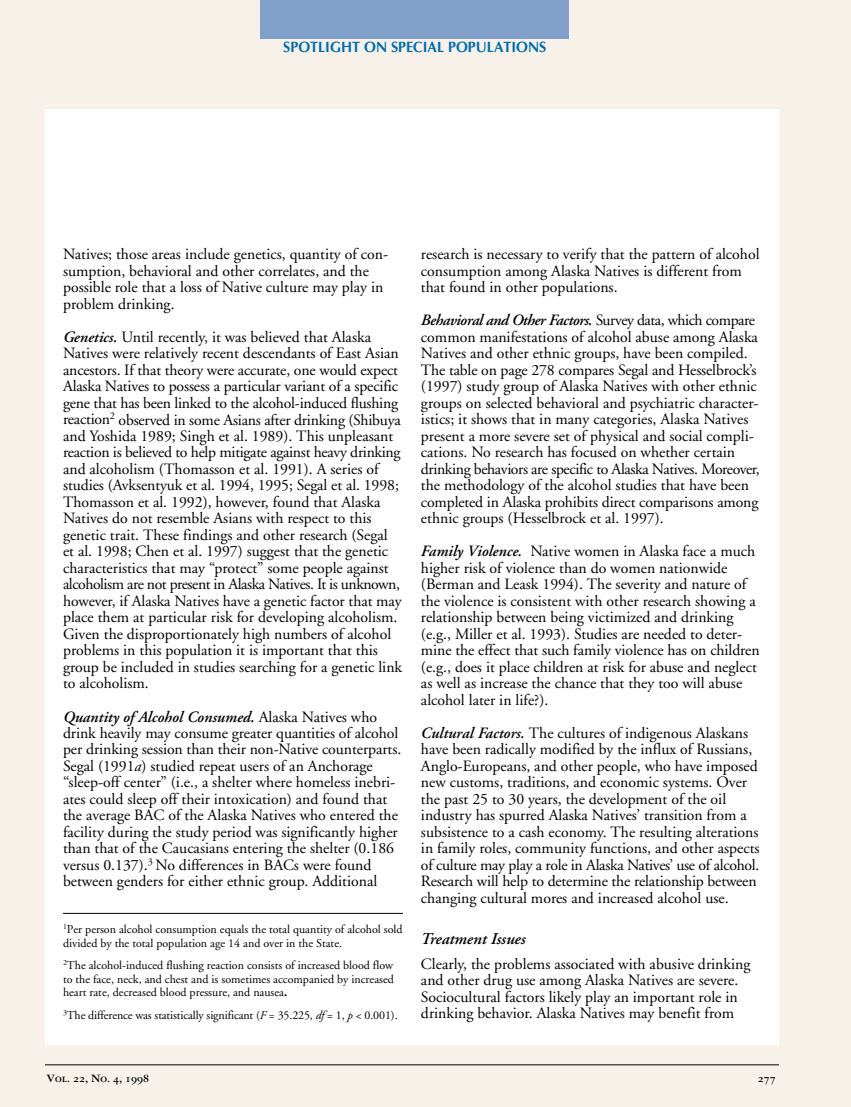
<style>
.page{position:relative;width:851px;height:1107px;background:#fff}
.page>*{position:absolute;margin:0;border:0;box-sizing:border-box;transform-origin:0 0}
.t1{font:italic 600 16.5px "Adobe Garamond";color:#000}
.t2{font:15.75px/16.5px "Adobe Garamond";color:#000}
.t3{font:700 15px "Optima";color:#006cac;scale:.95 1}
.t4{font:12px/13.5px "Adobe Garamond";color:#000}
.t5{font:12px "Garamond Three Bold SC";color:#000}
.s1{font-weight:600;font-style:italic}
.s2{font-style:italic}
.s3{font-weight:700}
</style>
<div class="page">
<div style="left:0;top:0;width:850px;height:1107px;background:#f7f1e9"></div>
<div style="left:260px;top:0;width:309px;height:38px;background:#81a1cb"></div>
<hr style="left:45px;top:1064px;width:733px;height:1px;background:#000">
<div style="left:45px;top:109px;width:733px;height:936px;background:#fff"></div>
<hr style="left:63px;top:913px;width:340px;height:1px;background:#000">
<p class="t3" style="left:283px;top:40px;width:278px">SPOTLIGHT ON SPECIAL POPULATIONS</p>
<p class="t2" style="left:63px;top:248px;width:327px">Natives; those areas include genetics, quantity of con&shy;sumption, behavioral and other correlates, and the possible role that a loss of Native culture may play in problem drinking.</p>
<p class="t2" style="left:63px;top:330px;width:341px"><span class="s1">Genetics.</span> Until recently, it was believed that Alaska Natives were relatively recent descendants of East Asian ancestors. If that theory were accurate, one would expect Alaska Natives to possess a particular variant of a specific gene that has been linked to the alcohol-induced flushing reaction<sup>2</sup> observed in some Asians after drinking (Shibuya and Yoshida 1989; Singh et al. 1989). This unpleasant reaction is believed to help mitigate against heavy drinking and alcoholism (Thomasson et al. 1991). A series of studies (Avksentyuk et al. 1994, 1995; Segal et al. 1998; Thomasson et al. 1992), however, found that Alaska Natives do not resemble Asians with respect to this genetic trait. These findings and other research (Segal et al. 1998; Chen et al. 1997) suggest that the genetic characteristics that may “protect” some people against alcoholism are not present in Alaska Natives. It is unknown, however, if Alaska Natives have a genetic factor that may place them at particular risk for developing alcoholism.<br>Given the disproportionately high numbers of alcohol problems in this population it is important that this group be included in studies searching for a genetic link to alcoholism.</p>
<p class="t2" style="left:63px;top:710px;width:340px"><span class="s1">Quantity of Alcohol Consumed.</span> Alaska Natives who drink heavily may consume greater quantities of alcohol per drinking session than their non-Native counterparts.<br>Segal (1991<span class="s2">a</span>) studied repeat users of an Anchorage “sleep-off center” (i.e., a shelter where homeless inebri&shy;ates could sleep off their intoxication) and found that the average BAC of the Alaska Natives who entered the facility during the study period was significantly higher than that of the Caucasians entering the shelter (0.186 versus 0.137).<sup>3</sup> No differences in BACs were found between genders for either ethnic group. Additional</p>
<p class="t4" style="left:63px;top:924px;width:341px"><sup>1</sup>Per person alcohol consumption equals the total quantity of alcohol sold divided by the total population age 14 and over in the State.</p>
<p class="t4" style="left:63px;top:960px;width:332px;text-align:justify"><sup>2</sup>The alcohol-induced flushing reaction consists of increased blood flow to the face, neck, and chest and is sometimes accompanied by increased heart rate, decreased blood pressure, and nausea<span class="s3">.</span></p>
<p class="t4" style="left:63px;top:1009px;width:336px"><sup>3</sup>The difference was statistically significant (<span class="s2">F</span> = 35.225, <span class="s2">df</span> = 1, <span class="s2">p</span> &lt; 0.001).</p>
<p class="t2" style="left:421px;top:248px;width:340px">research is necessary to verify that the pattern of alcohol consumption among Alaska Natives is different from that found in other populations.</p>
<p class="t2" style="left:421px;top:314px;width:340px"><span class="s1">Behavioral and Other Factors.</span> Survey data, which compare common manifestations of alcohol abuse among Alaska Natives and other ethnic groups, have been compiled.<br>The table on page 278 compares Segal and Hesselbrock’s (1997) study group of Alaska Natives with other ethnic groups on selected behavioral and psychiatric character&shy;istics; it shows that in many categories, Alaska Natives present a more severe set of physical and social compli&shy;cations. No research has focused on whether certain drinking behaviors are specific to Alaska Natives. Moreover, the methodology of the alcohol studies that have been completed in Alaska prohibits direct comparisons among ethnic groups (Hesselbrock et al. 1997).</p>
<p class="t2" style="left:421px;top:545px;width:340px"><span class="s1">Family Violence.</span> Native women in Alaska face a much higher risk of violence than do women nationwide (Berman and Leask 1994). The severity and nature of the violence is consistent with other research showing a relationship between being victimized and drinking (e.g., Miller et al. 1993). Studies are needed to deter&shy;mine the effect that such family violence has on children (e.g., does it place children at risk for abuse and neglect as well as increase the chance that they too will abuse alcohol later in life?).</p>
<p class="t2" style="left:421px;top:726px;width:340px"><span class="s1">Cultural Factors.</span> The cultures of indigenous Alaskans have been radically modified by the influx of Russians, Anglo-Europeans, and other people, who have imposed new customs, traditions, and economic systems. Over the past 25 to 30 years, the development of the oil industry has spurred Alaska Natives’ transition from a subsistence to a cash economy. The resulting alterations in family roles, community functions, and other aspects of culture may play a role in Alaska Natives’ use of alcohol.<br>Research will help to determine the relationship between changing cultural mores and increased alcohol use.</p>
<p class="t1" style="left:421px;top:932px;width:106px">Treatment Issues</p>
<p class="t2" style="left:421px;top:957px;width:331px">Clearly, the problems associated with abusive drinking and other drug use among Alaska Natives are severe.<br>Sociocultural factors likely play an important role in drinking behavior. Alaska Natives may benefit from</p>
<p class="t5" style="left:46px;top:1074px;width:104px">Vol. 22, No. 4, 1998</p>
<p class="t5" style="left:758px;top:1074px;width:19px">277</p>
</div>
